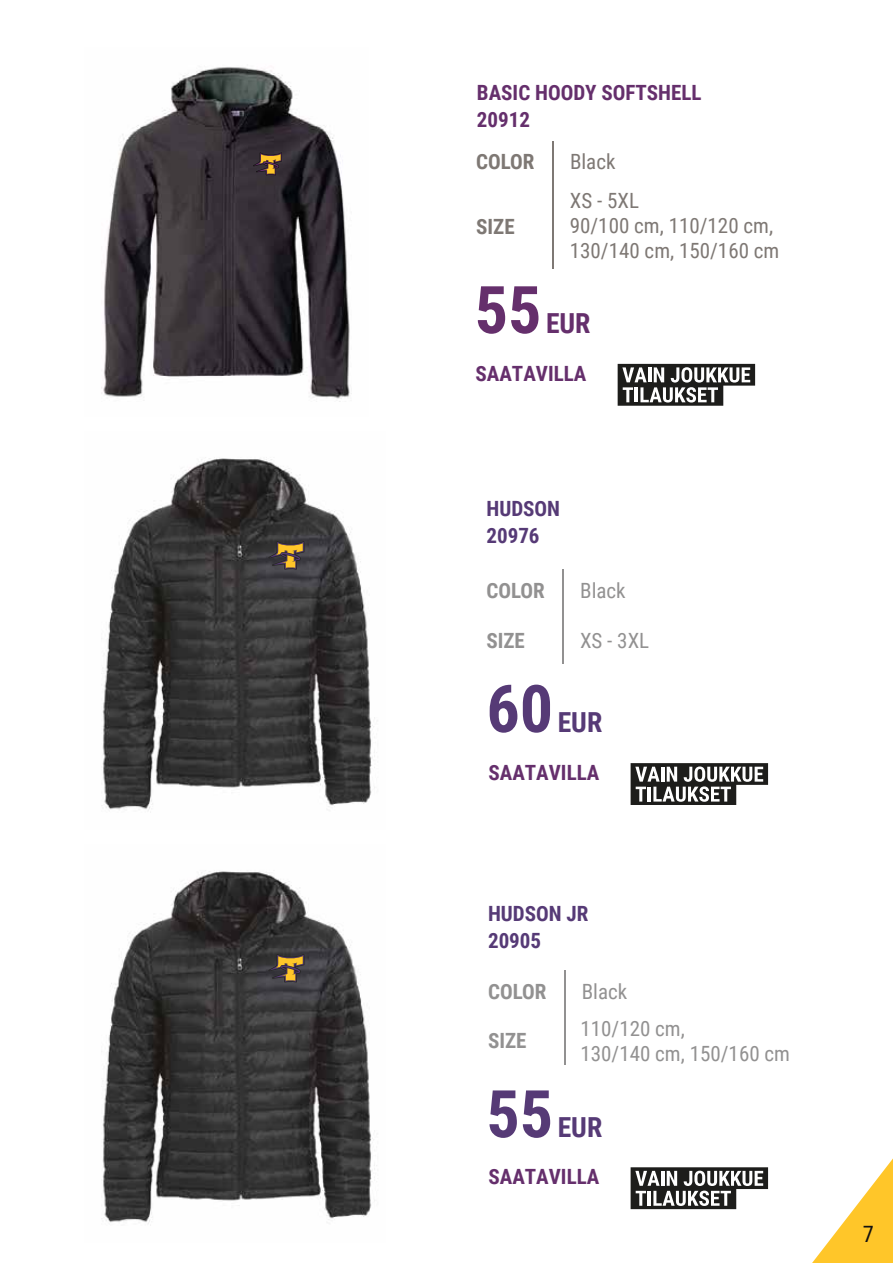
<style>
.page{position:relative;width:893px;height:1263px;background:#fff}
.page>*{position:absolute;margin:0;border:0;box-sizing:border-box;transform-origin:0 0}
.t1{font:700 65.85px "Roboto Condensed";color:#563a76}
.t2{font:700 65.85px "Roboto Condensed";color:#652f6c}
.t3{font:700 27.6px "Roboto Condensed";color:#563a76}
.t4{font:700 27.6px "Roboto Condensed";color:#652f6c}
.t5{font:22.5px "Roboto Condensed";color:#121111}
.t6{font:700 21px "Roboto Condensed";color:#652f6c}
.t7{font:21px/38.4px "Roboto Condensed";color:#7e7874}
.t8{font:21px/37.2px "Roboto Condensed";color:#929191}
.t9{font:700 21px "Roboto Condensed";color:#563a76}
.t10{font:700 21px "Roboto Condensed";color:#929191}
.t11{font:700 21px "Roboto Condensed";color:#7e7874}
</style>
<div class="page">
<svg style="left:812px;top:1158px;width:81px;height:105px"></svg>
<hr style="left:552px;top:141px;width:2px;height:127px;background:#7e7874">
<img style="left:101px;top:67px;width:251px;height:335px">
<svg style="left:253px;top:152px;width:29px;height:23px"></svg>
<hr style="left:562px;top:570px;width:2px;height:94px;background:#929191">
<hr style="left:564px;top:970px;width:2px;height:95px;background:#929191">
<img style="left:102px;top:457px;width:273px;height:356px">
<svg style="left:268px;top:541px;width:36px;height:29px"></svg>
<img style="left:102px;top:870px;width:275px;height:356px">
<svg style="left:268px;top:954px;width:36px;height:28px"></svg>
<svg style="left:618px;top:364px;width:137px;height:42px"></svg>
<svg style="left:631px;top:763px;width:137px;height:42px"></svg>
<svg style="left:631px;top:1167px;width:137px;height:42px"></svg>
<p class="t6" style="left:477px;top:78px;width:226px">BASIC HOODY SOFTSHELL</p>
<p class="t6" style="left:477px;top:105px;width:55px">20912</p>
<p class="t11" style="left:476px;top:147px;width:60px">COLOR</p>
<p class="t11" style="left:476px;top:212px;width:40px">SIZE</p>
<p class="t7" style="left:570px;top:142px;width:71px">Black<br>XS - 5XL</p>
<p class="t7" style="left:570px;top:212px;width:211px;line-height:25.2px">90/100 cm, 110/120 cm,<br>130/140 cm, 150/160 cm</p>
<h1 class="t2" style="left:475px;top:264px;width:68px">55</h1>
<h2 class="t4" style="left:546px;top:304px;width:46px">EUR</h2>
<p class="t6" style="left:475px;top:359px;width:112px">SAATAVILLA</p>
<p class="t9" style="left:486px;top:494px;width:75px">HUDSON</p>
<p class="t9" style="left:486px;top:521px;width:55px">20976</p>
<p class="t10" style="left:486px;top:576px;width:60px">COLOR</p>
<p class="t10" style="left:486px;top:625px;width:40px">SIZE</p>
<p class="t8" style="left:580px;top:571px;width:47px">Black</p>
<p class="t8" style="left:580px;top:621px;width:71px">XS - 3XL</p>
<h1 class="t1" style="left:486px;top:662px;width:68px">60</h1>
<h2 class="t3" style="left:558px;top:703px;width:46px">EUR</h2>
<p class="t6" style="left:488px;top:758px;width:112px">SAATAVILLA</p>
<p class="t9" style="left:488px;top:899px;width:102px">HUDSON JR</p>
<p class="t9" style="left:488px;top:926px;width:55px">20905</p>
<p class="t10" style="left:488px;top:977px;width:60px">COLOR</p>
<p class="t10" style="left:488px;top:1026px;width:40px">SIZE</p>
<p class="t8" style="left:580px;top:972px;width:106px">Black<br>110/120 cm,</p>
<p class="t8" style="left:580px;top:1034px;width:211px">130/140 cm, 150/160 cm</p>
<h1 class="t1" style="left:486px;top:1068px;width:68px">55</h1>
<h2 class="t3" style="left:558px;top:1108px;width:46px">EUR</h2>
<p class="t6" style="left:488px;top:1162px;width:112px">SAATAVILLA</p>
<p class="t5" style="left:863px;top:1218px;width:13px">7</p>
</div>
